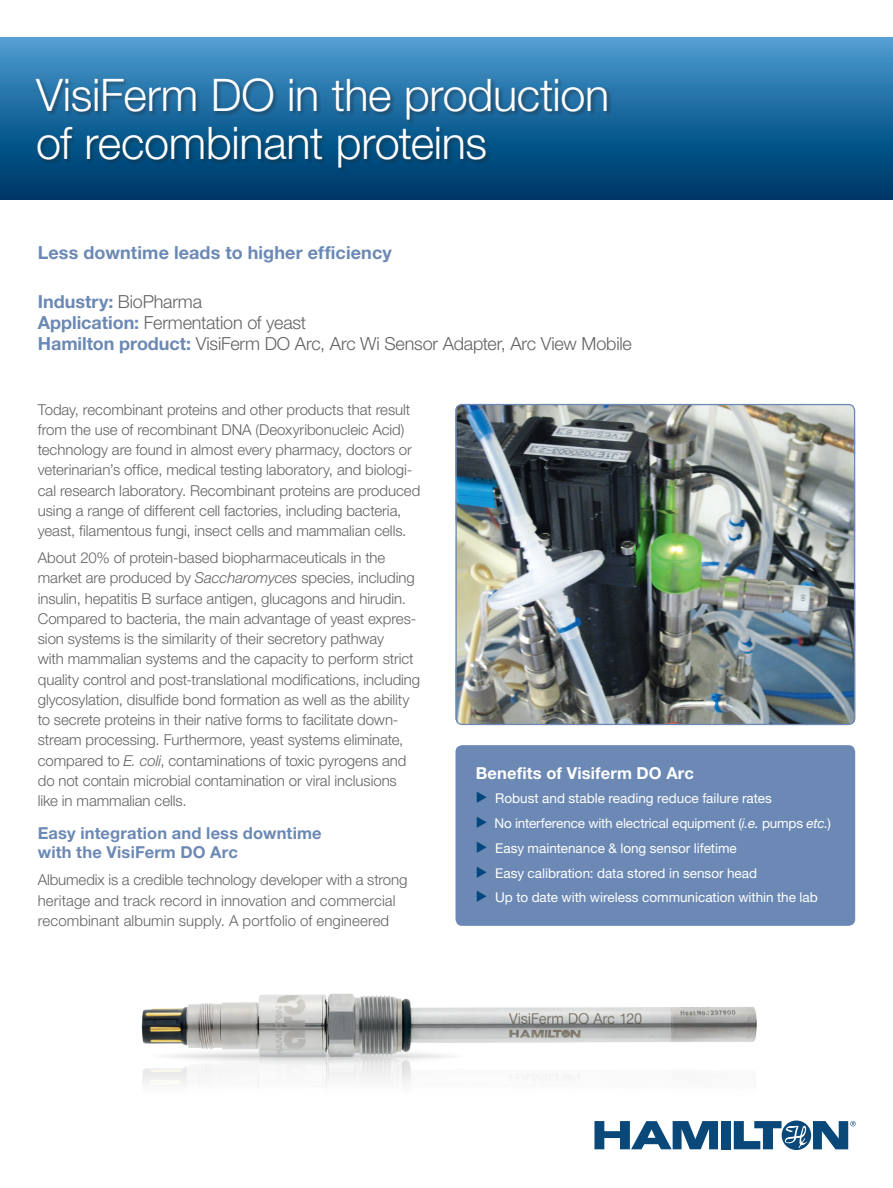
<style>
.page{position:relative;width:893px;height:1188px;background:#fff}
.page>*{position:absolute;margin:0;border:0;box-sizing:border-box;transform-origin:0 0}
.t1{font:300 45px/48px "Helvetica Neue LT Pro";letter-spacing:-.005em;color:#fff}
.t2{font:300 18px/21px "Helvetica Neue LT Pro";letter-spacing:-.01em;color:#636366}
.t3{font:700 18px "Helvetica Neue LT Pro";letter-spacing:.005em;color:#6b89b4}
.t4{font:700 16.5px/19.5px "Helvetica Neue LT Pro";letter-spacing:.01em;color:#6b89b4}
.t5{font:700 16.5px "Helvetica Neue LT Pro";letter-spacing:.01em;color:#fff}
.t6{font:300 15px/20.2px "Helvetica Neue LT Pro";letter-spacing:-.005em;color:#636366}
.t7{font:13.5px/24.8px "Helvetica Neue LT Pro";color:#fff}
.s1{font-weight:700;color:#6b89b4}
.s2{font-style:italic}
.s3{font-family:"Helvetica Neue";font-style:italic}
</style>
<div class="page">
<img style="left:141px;top:993px;width:616px;height:56px">
<svg style="left:148px;top:1046px;width:321px;height:20px"></svg>
<img style="left:142px;top:1052px;width:438px;height:32px">
<img style="left:457px;top:404px;width:398px;height:321px">
<div style="left:455px;top:404px;width:400px;height:321px;border:1px solid #6b89b4;border-radius:6px"></div>
<div style="left:455px;top:745px;width:400px;height:181px;background:#6b89b4;border-radius:7px"></div>
<svg style="left:0;top:38px;width:893px;height:162px;background:#206a9d"></svg>
<div style="left:35px;top:78px;width:578px;height:95px;background:#231f20;opacity:.46"></div>
<div style="left:721px;top:1121px;width:10px;height:28px;background:#094879"></div>
<svg style="left:594px;top:1121px;width:124px;height:28px"></svg>
<svg style="left:734px;top:1121px;width:122px;height:29px"></svg>
<h1 class="t1" style="left:36px;top:70px;width:575px">VisiFerm DO in the production of recombinant proteins</h1>
<p class="t3" style="left:38px;top:242px;width:355px">Less downtime leads to higher efficiency</p>
<p class="t2" style="left:38px;top:291px;width:596px"><span class="s1">Industry:</span> BioPharma<br><span class="s1">Application:</span> Fermentation of yeast<br><span class="s1">Hamilton product:</span> VisiFerm DO Arc, Arc Wi Sensor Adapter, Arc View Mobile</p>
<p class="t6" style="left:38px;top:399px;width:384px">Today, recombinant proteins and other products that result from the use of recombinant DNA (Deoxyribonucleic Acid) technology are found in almost every pharmacy, doctors or veterinarian’s office, medical testing laboratory, and biologi&shy;cal research laboratory. Recombinant proteins are produced using a range of different cell factories, including bacteria, yeast, filamentous fungi, insect cells and mammalian cells.</p>
<p class="t6" style="left:38px;top:547px;width:384px">About 20% of protein-based biopharmaceuticals in the market are produced by <span class="s2">Saccharomyces</span> species, including insulin, hepatitis B surface antigen, glucagons and hirudin.<br>Compared to bacteria, the main advantage of yeast expres&shy;sion systems is the similarity of their secretory pathway<br>with mammalian systems and the capacity to perform strict quality control and post-translational modifications, including glycosylation, disulfide bond formation as well as the ability to secrete proteins in their native forms to facilitate down&shy;stream processing. Furthermore, yeast systems eliminate, compared to <span class="s2">E. coli</span>, contaminations of toxic pyrogens and do not contain microbial contamination or viral inclusions like in mammalian cells.</p>
<p class="t4" style="left:38px;top:823px;width:285px">Easy integration and less downtime with the VisiFerm DO Arc</p>
<p class="t6" style="left:38px;top:870px;width:371px">Albumedix is a credible technology developer with a strong heritage and track record in innovation and commercial recombinant albumin supply. A portfolio of engineered</p>
<p class="t5" style="left:476px;top:762px;width:220px">Benefits of Visiferm DO Arc</p>
<p class="t7" style="left:494px;top:786px;width:338px">Robust and stable reading reduce failure rates<br>No interference with electrical equipment (<span class="s3">i.e.</span> pumps <span class="s3">etc.</span>)<br>Easy maintenance &amp; long sensor lifetime<br>Easy calibration: data stored in sensor head<br>Up to date with wireless communication within the lab</p>
</div>
